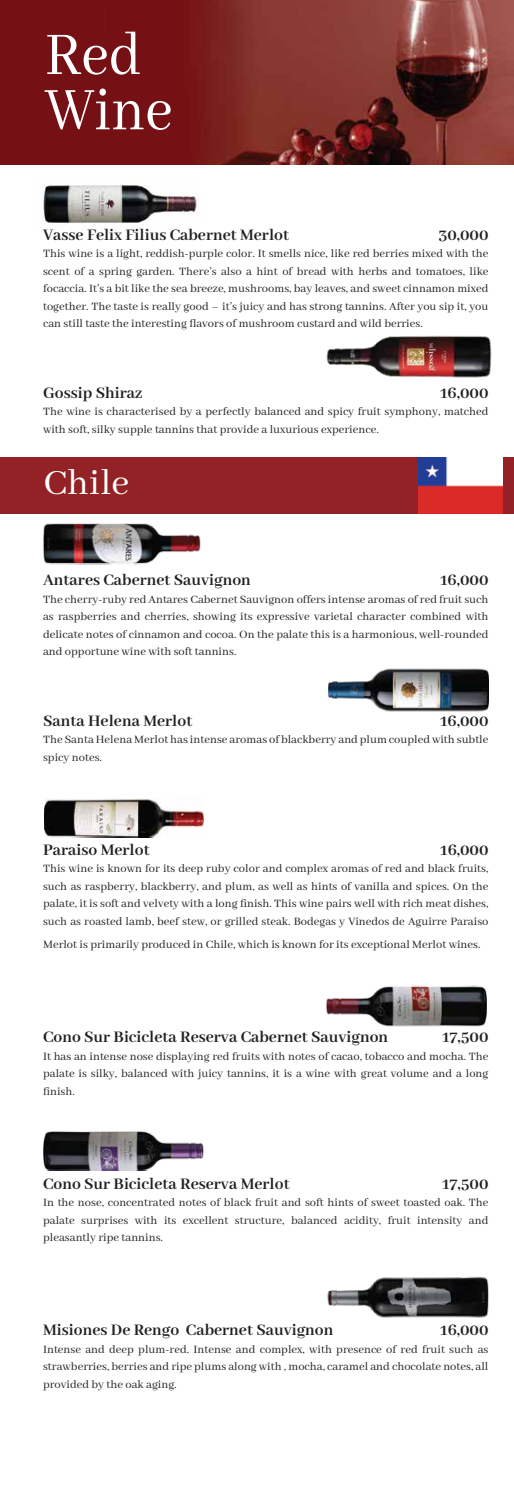
<style>
.page{position:relative;width:514px;height:1489px;background:#fff}
.page>*{position:absolute;margin:0;border:0;box-sizing:border-box;transform-origin:0 0}
.t1{font:66.62px/55.2px "Abhaya Libre";color:#fff;scale:.91 1}
.t2{font:39.25px "Abhaya Libre";color:#fff}
.t3{font:700 17.5px "Abhaya Libre";color:#231f20}
.t4{font:12.5px/17.5px "Abhaya Libre";color:#231f20;text-align:justify}
</style>
<div class="page">
<img style="left:0;top:0;width:514px;height:165px">
<img style="left:43px;top:185px;width:157px;height:39px">
<div style="left:0;top:457px;width:514px;height:56px;background:#922225"></div>
<img style="left:419px;top:457px;width:83px;height:56px">
<img style="left:326px;top:335px;width:166px;height:43px">
<img style="left:43px;top:523px;width:158px;height:41px">
<img style="left:328px;top:668px;width:160px;height:44px">
<img style="left:44px;top:798px;width:159px;height:39px">
<img style="left:326px;top:985px;width:160px;height:42px">
<img style="left:44px;top:1131px;width:159px;height:39px">
<img style="left:327px;top:1276px;width:161px;height:42px">
<h1 class="t1" style="left:45px;top:30px;width:142px">Red<br>Wine</h1>
<h3 class="t3" style="left:43px;top:225px;width:247px">Vasse Felix Filius Cabernet Merlot</h3>
<h3 class="t3" style="left:438px;top:225px;width:52px">30,000</h3>
<p class="t4" style="left:43px;top:245px;width:447px">This wine is a light, reddish-purple color. It smells nice, like red berries mixed with the scent of a spring garden. There’s also a hint of bread with herbs and tomatoes, like focaccia. It’s a bit like the sea breeze, mushrooms, bay leaves, and sweet cinnamon mixed together. The taste is really good – it’s juicy and has strong tannins. After you sip it, you can still taste the interesting flavors of mushroom custard and wild berries.</p>
<h3 class="t3" style="left:43px;top:383px;width:101px">Gossip Shiraz</h3>
<h3 class="t3" style="left:440px;top:383px;width:50px">16,000</h3>
<p class="t4" style="left:43px;top:403px;width:447px">The wine is characterised by a perfectly balanced and spicy fruit symphony, matched with soft, silky supple tannins that provide a luxurious experience.</p>
<h2 class="t2" style="left:43px;top:461px;width:87px">Chile</h2>
<h3 class="t3" style="left:43px;top:570px;width:209px">Antares Cabernet Sauvignon</h3>
<h3 class="t3" style="left:440px;top:570px;width:50px">16,000</h3>
<p class="t4" style="left:43px;top:590px;width:447px">The cherry-ruby red Antares Cabernet Sauvignon offers intense aromas of red fruit such as raspberries and cherries, showing its expressive varietal character combined with delicate notes of cinnamon and cocoa. On the palate this is a harmonious, well-rounded and opportune wine with soft tannins.</p>
<h3 class="t3" style="left:43px;top:711px;width:151px">Santa Helena Merlot</h3>
<h3 class="t3" style="left:440px;top:711px;width:50px">16,000</h3>
<p class="t4" style="left:43px;top:731px;width:447px">The Santa Helena Merlot has intense aromas of blackberry and plum coupled with subtle spicy notes.</p>
<h3 class="t3" style="left:43px;top:840px;width:108px">Paraiso Merlot</h3>
<h3 class="t3" style="left:440px;top:840px;width:50px">16,000</h3>
<p class="t4" style="left:43px;top:860px;width:447px">This wine is known for its deep ruby color and complex aromas of red and black fruits, such as raspberry, blackberry, and plum, as well as hints of vanilla and spices. On the palate, it is soft and velvety with a long finish. This wine pairs well with rich meat dishes, such as roasted lamb, beef stew, or grilled steak. Bodegas y Vinedos de Aguirre Paraiso</p>
<p class="t4" style="left:43px;top:936px;width:439px">Merlot is primarily produced in Chile, which is known for its exceptional Merlot wines.</p>
<h3 class="t3" style="left:43px;top:1027px;width:346px">Cono Sur Bicicleta Reserva Cabernet Sauvignon</h3>
<h3 class="t3" style="left:442px;top:1027px;width:48px">17,500</h3>
<p class="t4" style="left:43px;top:1047px;width:447px">It has an intense nose displaying red fruits with notes of cacao, tobacco and mocha. The palate is silky, balanced with juicy tannins, it is a wine with great volume and a long finish.</p>
<h3 class="t3" style="left:43px;top:1174px;width:248px">Cono Sur Bicicleta Reserva Merlot</h3>
<h3 class="t3" style="left:442px;top:1174px;width:48px">17,500</h3>
<p class="t4" style="left:43px;top:1194px;width:447px">In the nose, concentrated notes of black fruit and soft hints of sweet toasted oak. The palate surprises with its excellent structure, balanced acidity, fruit intensity and pleasantly ripe tannins.</p>
<h3 class="t3" style="left:43px;top:1320px;width:292px">Misiones De Rengo Cabernet Sauvignon</h3>
<h3 class="t3" style="left:440px;top:1320px;width:50px">16,000</h3>
<p class="t4" style="left:43px;top:1340px;width:447px">Intense and deep plum-red. Intense and complex, with presence of red fruit such as strawberries, berries and ripe plums along with , mocha, caramel and chocolate notes, all provided by the oak aging.</p>
</div>
